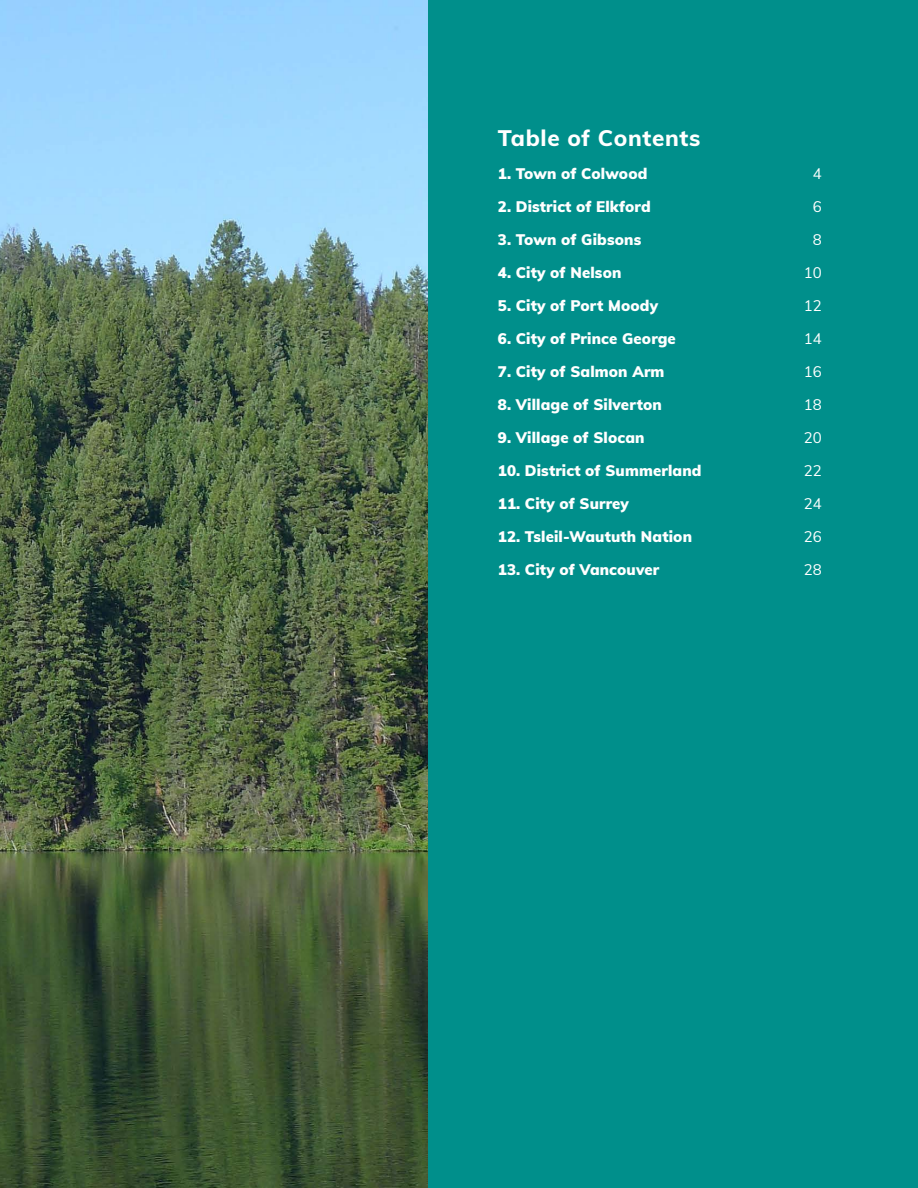
<style>
.page{position:relative;width:918px;height:1188px;background:#fff}
.page>*{position:absolute;margin:0;border:0;box-sizing:border-box;transform-origin:0 0}
.t1{font:800 22.5px "Muli";letter-spacing:.03em;color:#fff}
.t2{font:900 15px "Muli";letter-spacing:.01em;color:#fff}
.t3{font:15px "Muli";letter-spacing:.01em;color:#fff}
</style>
<div class="page">
<img style="left:0;top:0;width:428px;height:1188px">
<div style="left:428px;top:0;width:490px;height:1188px;background:#008f8b"></div>
<h1 class="t1" style="left:498px;top:122px;width:204px">Table of Contents</h1>
<p class="t2" style="left:498px;top:163px;width:151px">1. Town of Colwood</p>
<p class="t3" style="left:813px;top:163px;width:10px">4</p>
<p class="t2" style="left:498px;top:196px;width:154px">2. District of Elkford</p>
<p class="t3" style="left:813px;top:196px;width:10px">6</p>
<p class="t2" style="left:498px;top:229px;width:145px">3. Town of Gibsons</p>
<p class="t3" style="left:813px;top:229px;width:10px">8</p>
<p class="t2" style="left:498px;top:262px;width:125px">4. City of Nelson</p>
<p class="t3" style="left:804px;top:262px;width:20px">10</p>
<p class="t2" style="left:498px;top:295px;width:162px">5. City of Port Moody</p>
<p class="t3" style="left:804px;top:295px;width:20px">12</p>
<p class="t2" style="left:498px;top:328px;width:180px">6. City of Prince George</p>
<p class="t3" style="left:804px;top:328px;width:20px">14</p>
<p class="t2" style="left:498px;top:361px;width:168px">7. City of Salmon Arm</p>
<p class="t3" style="left:804px;top:361px;width:20px">16</p>
<p class="t2" style="left:498px;top:394px;width:166px">8. Village of Silverton</p>
<p class="t3" style="left:804px;top:394px;width:20px">18</p>
<p class="t2" style="left:498px;top:427px;width:148px">9. Village of Slocan</p>
<p class="t3" style="left:804px;top:427px;width:20px">20</p>
<p class="t2" style="left:498px;top:460px;width:205px">10. District of Summerland</p>
<p class="t3" style="left:804px;top:460px;width:20px">22</p>
<p class="t2" style="left:498px;top:493px;width:133px">11. City of Surrey</p>
<p class="t3" style="left:804px;top:493px;width:20px">24</p>
<p class="t2" style="left:498px;top:526px;width:196px">12. Tsleil-Waututh Nation</p>
<p class="t3" style="left:804px;top:526px;width:20px">26</p>
<p class="t2" style="left:498px;top:559px;width:163px">13. City of Vancouver</p>
<p class="t3" style="left:804px;top:559px;width:20px">28</p>
</div>
